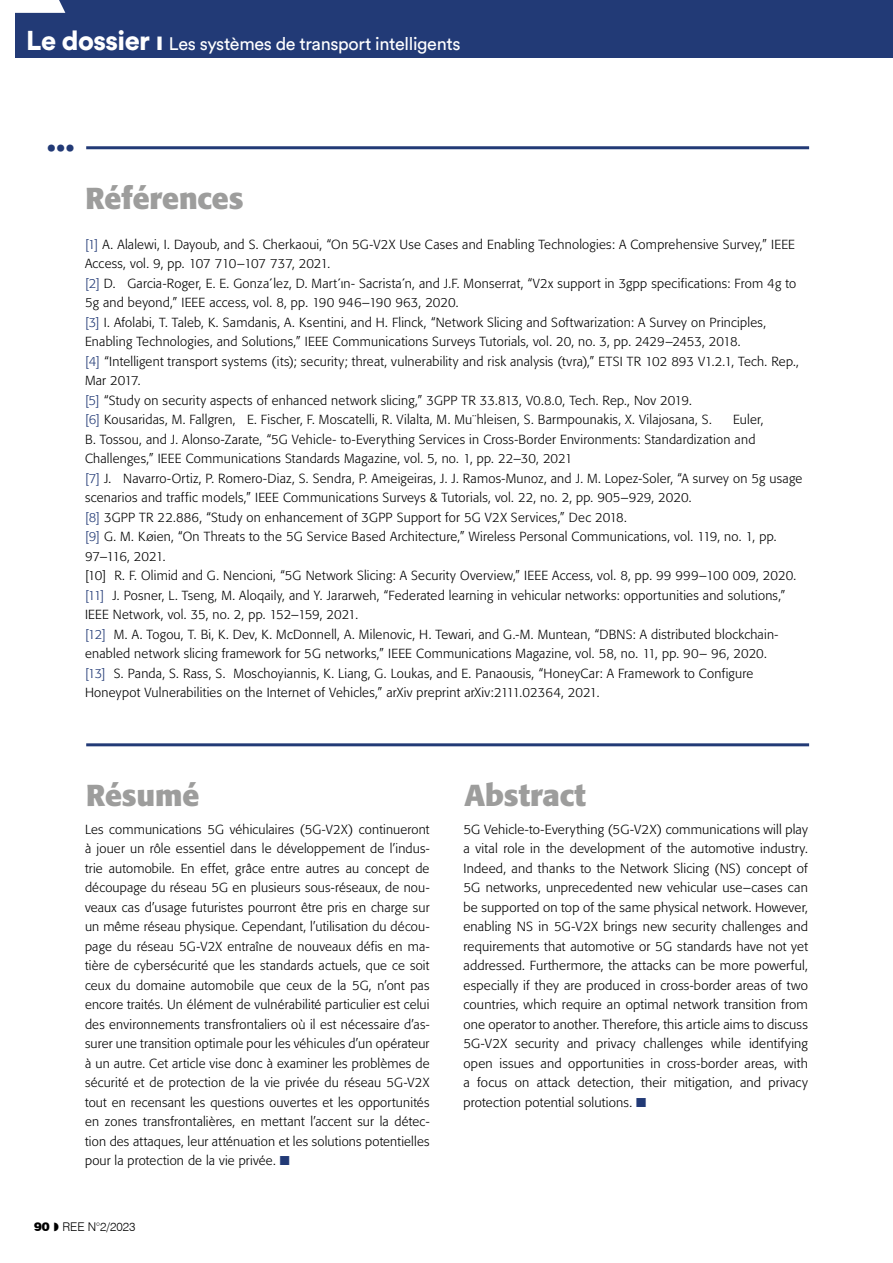
<style>
.page{position:relative;width:893px;height:1263px;background:#fff}
.page>*{position:absolute;margin:0;border:0;box-sizing:border-box;transform-origin:0 0}
.t1{font:900 45px "Austin";color:#223a76}
.Titre_actus{font:700 30px "Formata";letter-spacing:-.005em;color:#9d9d9c}
.t2{font:18px "Circular Std";letter-spacing:-.02em;color:#fff}
.Txt_Dossier{font:300 13.05px/19.5px "Formata";letter-spacing:.02em;color:#000}
.t3{font:300 12px "Swiss 721 BT";color:#000}
.s1{font-weight:900;font-size:27px}
.s2{color:#223a76}
.s3{font-weight:900}
</style>
<div class="page">
<div style="left:0;top:0;width:893px;height:58px;background:#223a76"></div>
<svg style="left:15px;top:0;width:50px;height:13px"></svg>
<div style="left:0;top:0;width:15px;height:59px;background:#fff"></div>
<hr style="left:86px;top:743px;width:723px;height:3px;background:#223a76">
<hr style="left:86px;top:146px;width:723px;height:3px;background:#223a76">
<p class="t2" style="left:26px;top:32px;width:436px"><span class="s1">Le dossier ı</span> Les systèmes de transport intelligents</p>
<p class="t1" style="left:47px;top:103px;width:29px">...</p>
<p class="Titre_actus" style="left:86px;top:180px;width:160px">Références</p>
<p class="Txt_Dossier" style="left:85px;top:235px;width:711px"><span class="s2">[1]</span> A. Alalewi, I. Dayoub, and S. Cherkaoui, “On 5G-V2X Use Cases and Enabling Technologies: A Comprehensive Survey,” IEEE<br>Access, vol. 9, pp. 107 710–107 737, 2021.</p>
<p class="Txt_Dossier" style="left:85px;top:274px;width:713px"><span class="s2">[2]</span> D. Garcia-Roger, E. E. Gonza´lez, D. Mart´ın- Sacrista´n, and J.F. Monserrat, “V2x support in 3gpp specifications: From 4g to<br>5g and beyond,” IEEE access, vol. 8, pp. 190 946–190 963, 2020.</p>
<p class="Txt_Dossier" style="left:85px;top:313px;width:682px"><span class="s2">[3]</span> I. Afolabi, T. Taleb, K. Samdanis, A. Ksentini, and H. Flinck, “Network Slicing and Softwarization: A Survey on Principles,<br>Enabling Technologies, and Solutions,” IEEE Communications Surveys Tutorials, vol. 20, no. 3, pp. 2429–2453, 2018.</p>
<p class="Txt_Dossier" style="left:85px;top:352px;width:715px"><span class="s2">[4]</span> “Intelligent transport systems (its); security; threat, vulnerability and risk analysis (tvra),” ETSI TR 102 893 V1.2.1, Tech. Rep.,<br>Mar 2017.</p>
<p class="Txt_Dossier" style="left:85px;top:391px;width:608px"><span class="s2">[5]</span> “Study on security aspects of enhanced network slicing,” 3GPP TR 33.813, V0.8.0, Tech. Rep., Nov 2019.</p>
<p class="Txt_Dossier" style="left:85px;top:410px;width:628px"><span class="s2">[6]</span> Kousaridas, M. Fallgren, E. Fischer, F. Moscatelli, R. Vilalta, M. Mu¨hleisen, S. Barmpounakis, X. Vilajosana, S.</p>
<p class="Txt_Dossier" style="left:85px;top:410px;width:680px;text-indent:648px">Euler,<br>B. Tossou, and J. Alonso-Zarate, “5G Vehicle- to-Everything Services in Cross-Border Environments: Standardization and<br>Challenges,” IEEE Communications Standards Magazine, vol. 5, no. 1, pp. 22–30, 2021</p>
<p class="Txt_Dossier" style="left:85px;top:469px;width:719px"><span class="s2">[7]</span> J. Navarro-Ortiz, P. Romero-Diaz, S. Sendra, P. Ameigeiras, J. J. Ramos-Munoz, and J. M. Lopez-Soler, “A survey on 5g usage scenarios and traffic models,” IEEE Communications Surveys &amp; Tutorials, vol. 22, no. 2, pp. 905–929, 2020.</p>
<p class="Txt_Dossier" style="left:85px;top:508px;width:543px"><span class="s2">[8]</span> 3GPP TR 22.886, “Study on enhancement of 3GPP Support for 5G V2X Services,” Dec 2018.</p>
<p class="Txt_Dossier" style="left:85px;top:527px;width:693px"><span class="s2">[9]</span> G. M. Køien, “On Threats to the 5G Service Based Architecture,” Wireless Personal Communications, vol. 119, no. 1, pp.<br>97–116, 2021.</p>
<p class="Txt_Dossier" style="left:85px;top:566px;width:713px">[10] R. F. Olimid and G. Nencioni, “5G Network Slicing: A Security Overview,” IEEE Access, vol. 8, pp. 99 999–100 009, 2020.</p>
<p class="Txt_Dossier" style="left:85px;top:586px;width:702px"><span class="s2">[11]</span> J. Posner, L. Tseng, M. Aloqaily, and Y. Jararweh, “Federated learning in vehicular networks: opportunities and solutions,”<br>IEEE Network, vol. 35, no. 2, pp. 152–159, 2021.</p>
<p class="Txt_Dossier" style="left:85px;top:625px;width:695px"><span class="s2">[12]</span> M. A. Togou, T. Bi, K. Dev, K. McDonnell, A. Milenovic, H. Tewari, and G.-M. Muntean, “DBNS: A distributed blockchain&shy;enabled network slicing framework for 5G networks,” IEEE Communications Magazine, vol. 58, no. 11, pp. 90– 96, 2020.</p>
<p class="Txt_Dossier" style="left:85px;top:664px;width:670px"><span class="s2">[13]</span> S. Panda, S. Rass, S. Moschoyiannis, K. Liang, G. Loukas, and E. Panaousis, “HoneyCar: A Framework to Configure<br>Honeypot Vulnerabilities on the Internet of Vehicles,” arXiv preprint arXiv:2111.02364, 2021.</p>
<p class="Titre_actus" style="left:86px;top:777px;width:115px">Résumé</p>
<p class="Titre_actus" style="left:464px;top:777px;width:123px">Abstract</p>
<p class="Txt_Dossier" style="left:85px;top:820px;width:346px;text-align:justify">Les communications 5G véhiculaires (5G-V2X) continueront à jouer un rôle essentiel dans le développement de l’indus&shy;trie automobile. En effet, grâce entre autres au concept de découpage du réseau 5G en plusieurs sous-réseaux, de nou&shy;veaux cas d’usage futuristes pourront être pris en charge sur un même réseau physique. Cependant, l’utilisation du décou&shy;page du réseau 5G-V2X entraîne de nouveaux défis en ma&shy;tière de cybersécurité que les standards actuels, que ce soit ceux du domaine automobile que ceux de la 5G, n’ont pas encore traités. Un élément de vulnérabilité particulier est celui des environnements transfrontaliers où il est nécessaire d’as&shy;surer une transition optimale pour les véhicules d’un opérateur à un autre. Cet article vise donc à examiner les problèmes de sécurité et de protection de la vie privée du réseau 5G-V2X tout en recensant les questions ouvertes et les opportunités en zones transfrontalières, en mettant l’accent sur la détec&shy;tion des attaques, leur atténuation et les solutions potentielles pour la protection de la vie privée. <span class="s2">■</span></p>
<p class="Txt_Dossier" style="left:463px;top:820px;width:346px;text-align:justify">5G Vehicle-to-Everything (5G-V2X) communications will play a vital role in the development of the automotive industry.<br>Indeed, and thanks to the Network Slicing (NS) concept of 5G networks, unprecedented new vehicular use–cases can be supported on top of the same physical network. However, enabling NS in 5G-V2X brings new security challenges and requirements that automotive or 5G standards have not yet addressed. Furthermore, the attacks can be more powerful, especially if they are produced in cross-border areas of two countries, which require an optimal network transition from one operator to another. Therefore, this article aims to discuss 5G-V2X security and privacy challenges while identifying open issues and opportunities in cross-border areas, with a focus on attack detection, their mitigation, and privacy protection potential solutions. <span class="s2">■</span></p>
<p class="t3" style="left:34px;top:1220px;width:103px"><span class="s3">90</span> ◗ REE N°2/2023</p>
</div>
